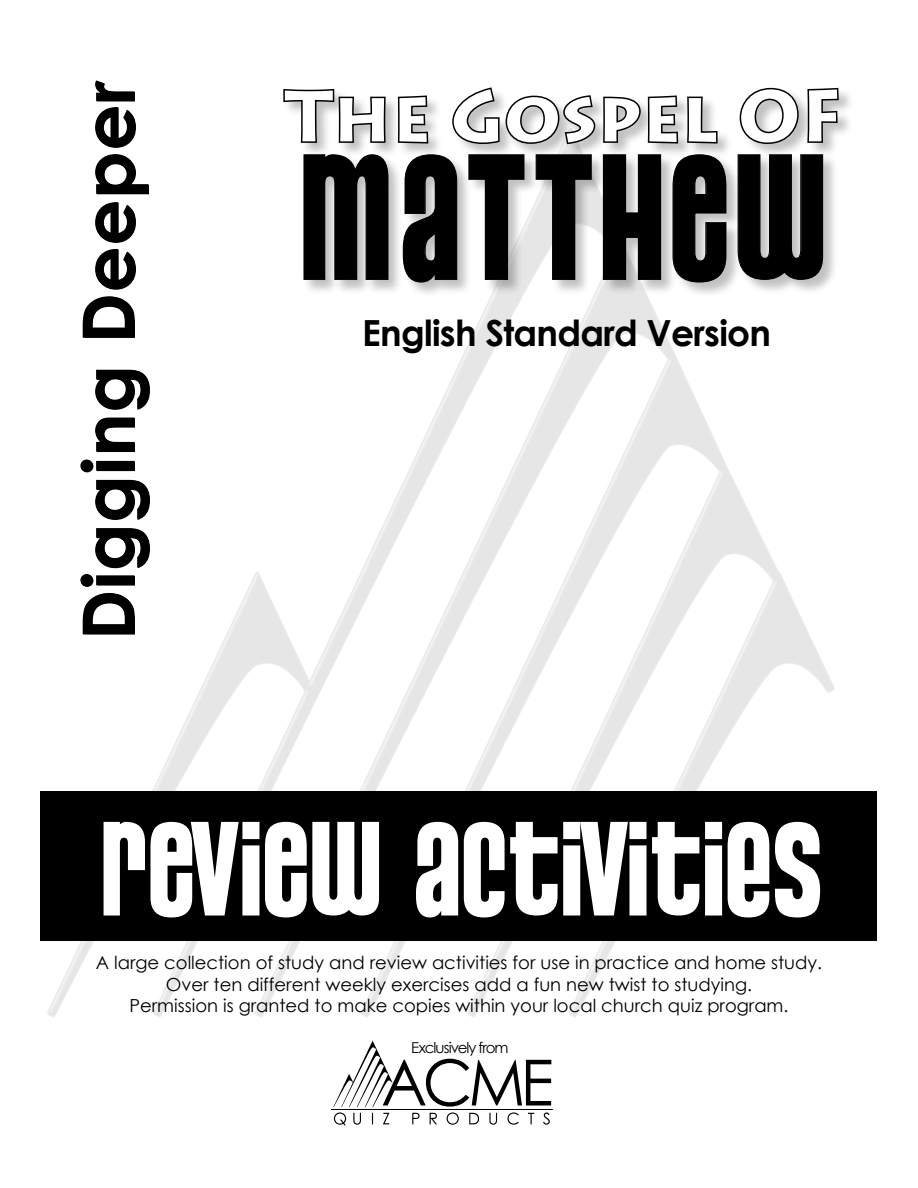
<style>
.page{position:relative;width:918px;height:1188px;background:#fff}
.page>*{position:absolute;margin:0;border:0;box-sizing:border-box;transform-origin:0 0}
.t1{font:187.5px "Pussycat Snickers";letter-spacing:.03em;color:#000;scale:.95 1}
.t2{font:141px "Pussycat Snickers";color:#fff}
.t3{font:700 72px "Century Gothic";letter-spacing:.01em;color:#000}
.t4{font:700 72px "Lithos Pro";color:#fff}
.t5{font:700 36px "Century Gothic";letter-spacing:-.02em;color:#000}
.t6{font:18px/21.6px "Century Gothic";color:#000;text-align:center}
.t7{font:15px "Century Gothic";letter-spacing:-.06em;color:#000}
</style>
<div class="page">
<img style="left:47px;top:298px;width:788px;height:719px">
<div style="left:40px;top:791px;width:838px;height:150px;background:#000"></div>
<hr style="left:331px;top:1109px;width:222px;height:1px;background:#000">
<svg style="left:333px;top:1041px;width:218px;height:84px"></svg>
<div style="left:283px;top:87px;width:571px;height:211px;background:#000;opacity:.25"></div>
<svg style="left:283px;top:87px;width:104px;height:58px"></svg>
<svg style="left:396px;top:94px;width:34px;height:51px"></svg>
<svg style="left:451px;top:87px;width:268px;height:59px"></svg>
<svg style="left:738px;top:87px;width:62px;height:59px"></svg>
<svg style="left:806px;top:87px;width:34px;height:58px"></svg>
<svg style="left:303px;top:154px;width:86px;height:126px;background:#c4c4c4"></svg>
<svg style="left:402px;top:154px;width:56px;height:129px"></svg>
<svg style="left:468px;top:154px;width:57px;height:126px"></svg>
<svg style="left:535px;top:154px;width:57px;height:126px"></svg>
<svg style="left:602px;top:154px;width:60px;height:126px;background:#c0c0c0"></svg>
<svg style="left:672px;top:154px;width:55px;height:129px"></svg>
<svg style="left:737px;top:154px;width:87px;height:126px;background:#c2c2c2"></svg>
<h3 class="t3" style="left:54px;top:640px;width:561px;rotate:-90deg">Digging Deeper</h3>
<h3 class="t4" style="left:285px;top:73px;width:558px">The Gospel OF</h3>
<h1 class="t1" style="left:297px;top:114px;width:563px">MATTHEW</h1>
<h3 class="t5" style="left:362px;top:305px;width:410px">English Standard Version</h3>
<h2 class="t2" style="left:98px;top:791px;width:724px">REVIEW ACTIVITIES</h2>
<p class="t6" style="left:96px;top:951px;width:728px">A large collection of study and review activities for use in practice and home study.<br>Over ten different weekly exercises add a fun new twist to studying.<br>Permission is granted to make copies within your local church quiz program.</p>
<p class="t7" style="left:411px;top:1037px;width:99px">Exclusively from</p>
</div>
